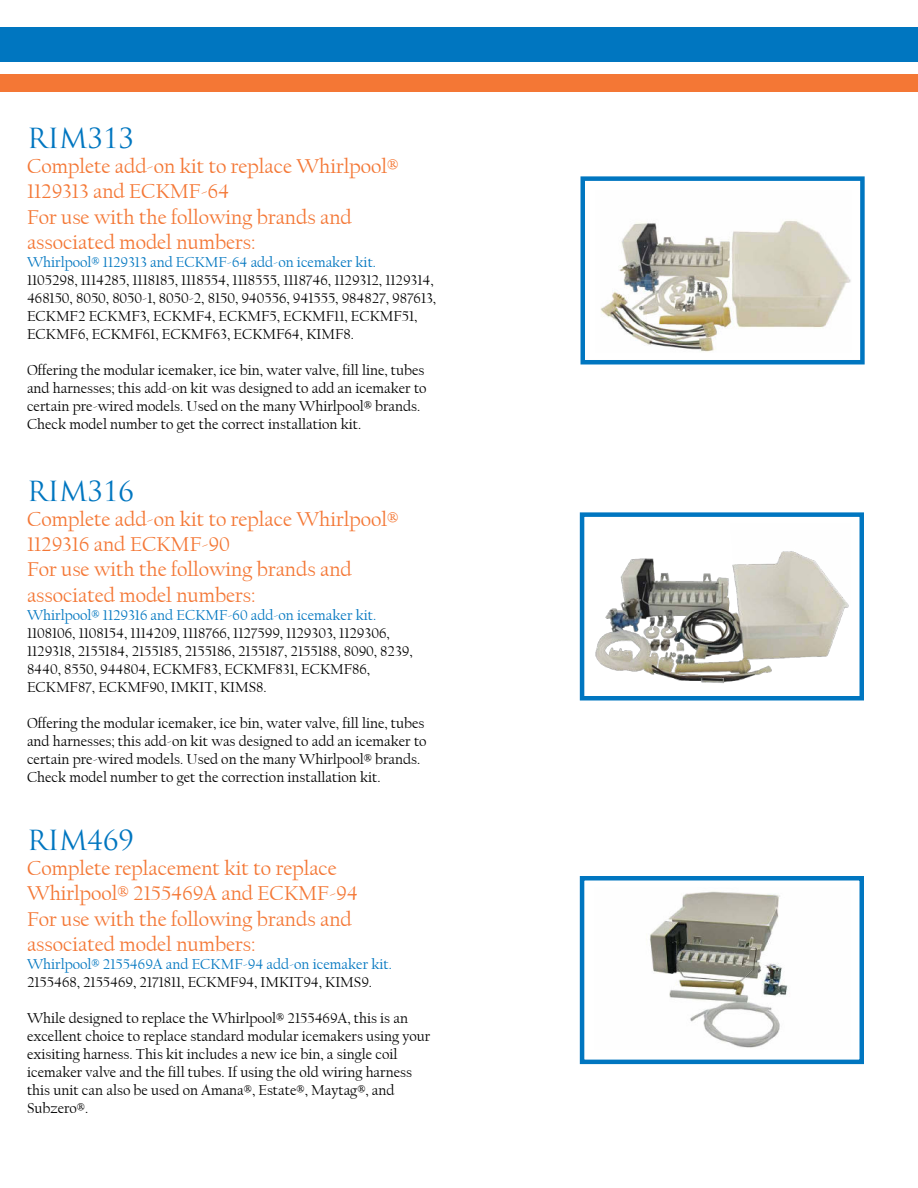
<style>
.page{position:relative;width:918px;height:1188px;background:#fff}
.page>*{position:absolute;margin:0;border:0;box-sizing:border-box;transform-origin:0 0}
.t1{font:27px "Trajan Pro";color:#0076c0}
.t2{font:21px/25.2px "Californian FB";color:#f47735}
.t3{font:15px/18px "Californian FB";color:#000}
.t4{font:15px "Californian FB";color:#0076c0}
</style>
<div class="page">
<div style="left:0;top:27px;width:918px;height:34px;background:#0076c0"></div>
<div style="left:0;top:74px;width:918px;height:18px;background:#f47735"></div>
<div style="left:581px;top:176px;width:284px;height:188px;border:5px solid #0076c0"></div>
<img style="left:600px;top:221px;width:251px;height:131px">
<div style="left:580px;top:512px;width:284px;height:188px;border:5px solid #0076c0"></div>
<img style="left:595px;top:551px;width:254px;height:133px">
<div style="left:580px;top:876px;width:284px;height:188px;border:5px solid #0076c0"></div>
<img style="left:650px;top:891px;width:138px;height:157px">
<h1 class="t1" style="left:27px;top:123px;width:108px">RIM313</h1>
<h2 class="t2" style="left:27px;top:154px;width:373px">Complete add-on kit to replace Whirlpool®<br>1129313 and ECKMF-64<br>For use with the following brands and associated model numbers:</h2>
<p class="t4" style="left:27px;top:254px;width:351px">Whirlpool® 1129313 and ECKMF-64 add-on icemaker kit.</p>
<p class="t3" style="left:27px;top:271px;width:411px">1105298, 1114285, 1118185, 1118554, 1118555, 1118746, 1129312, 1129314, 468150, 8050, 8050-1, 8050-2, 8150, 940556, 941555, 984827, 987613, ECKMF2 ECKMF3, ECKMF4, ECKMF5, ECKMF11, ECKMF51, ECKMF6, ECKMF61, ECKMF63, ECKMF64, KIMF8.</p>
<p class="t3" style="left:27px;top:361px;width:401px">Offering the modular icemaker, ice bin, water valve, fill line, tubes and harnesses; this add-on kit was designed to add an icemaker to certain pre-wired models. Used on the many Whirlpool® brands.<br>Check model number to get the correct installation kit.</p>
<h1 class="t1" style="left:27px;top:476px;width:108px">RIM316</h1>
<h2 class="t2" style="left:27px;top:507px;width:373px">Complete add-on kit to replace Whirlpool®<br>1129316 and ECKMF-90<br>For use with the following brands and associated model numbers:</h2>
<p class="t4" style="left:27px;top:606px;width:351px">Whirlpool® 1129316 and ECKMF-60 add-on icemaker kit.</p>
<p class="t3" style="left:27px;top:624px;width:387px">1108106, 1108154, 1114209, 1118766, 1127599, 1129303, 1129306, 1129318, 2155184, 2155185, 2155186, 2155187, 2155188, 8090, 8239, 8440, 8550, 944804, ECKMF83, ECKMF831, ECKMF86, ECKMF87, ECKMF90, IMKIT, KIMS8.</p>
<p class="t3" style="left:27px;top:714px;width:401px">Offering the modular icemaker, ice bin, water valve, fill line, tubes and harnesses; this add-on kit was designed to add an icemaker to certain pre-wired models. Used on the many Whirlpool® brands.<br>Check model number to get the correction installation kit.</p>
<h1 class="t1" style="left:27px;top:825px;width:108px">RIM469</h1>
<h2 class="t2" style="left:27px;top:857px;width:332px">Complete replacement kit to replace Whirlpool® 2155469A and ECKMF-94<br>For use with the following brands and associated model numbers:</h2>
<p class="t4" style="left:27px;top:956px;width:367px">Whirlpool® 2155469A and ECKMF-94 add-on icemaker kit.</p>
<p class="t3" style="left:27px;top:973px;width:347px">2155468, 2155469, 2171811, ECKMF94, IMKIT94, KIMS9.</p>
<p class="t3" style="left:27px;top:1009px;width:405px">While designed to replace the Whirlpool® 2155469A, this is an excellent choice to replace standard modular icemakers using your exisiting harness. This kit includes a new ice bin, a single coil icemaker valve and the fill tubes. If using the old wiring harness this unit can also be used on Amana®, Estate®, Maytag®, and Subzero®.</p>
</div>
